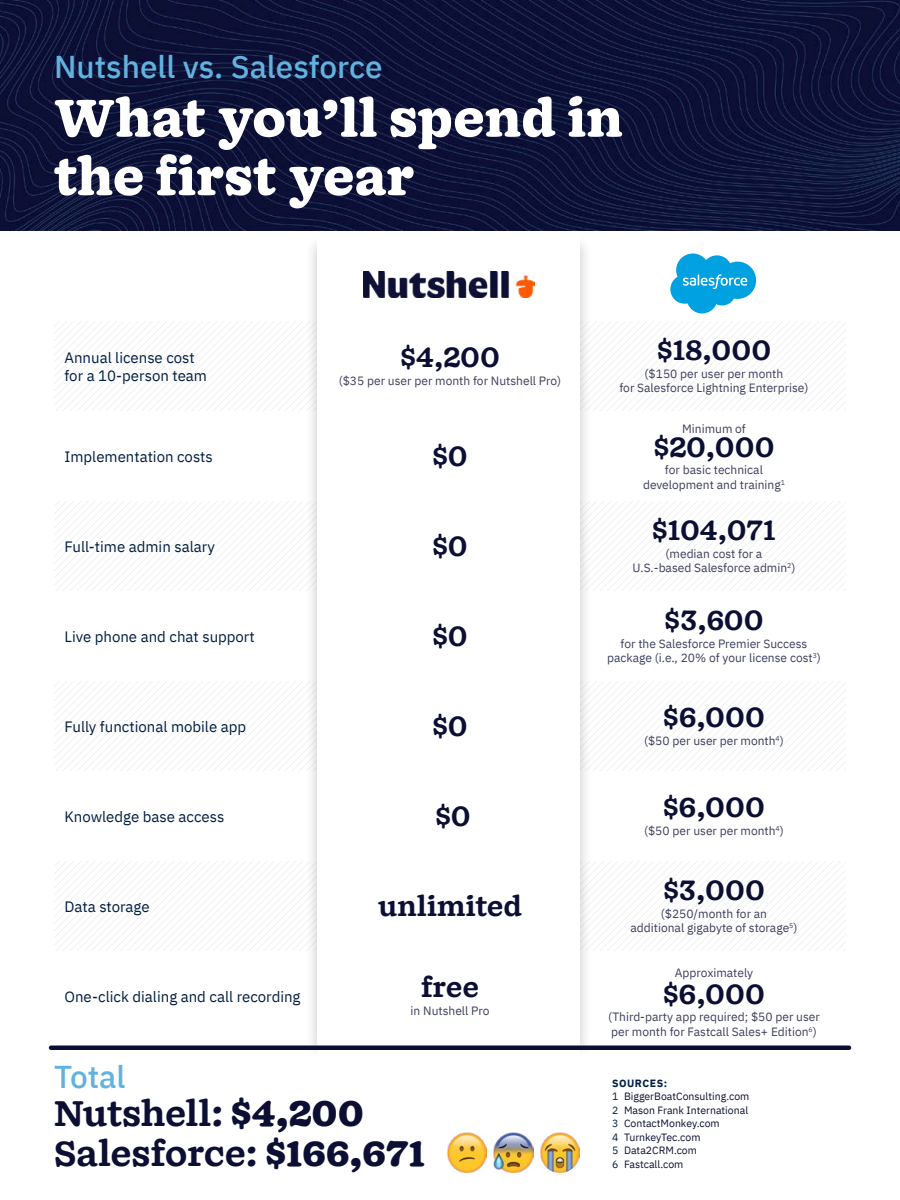
<style>
.page{position:relative;width:900px;height:1200px;background:#fff}
.page>*{position:absolute;margin:0;border:0;box-sizing:border-box;transform-origin:0 0}
.t1{font:700 50.25px/58.5px "Doyle";color:#fff}
.t2{font:500 34.5px/40.5px "Doyle";letter-spacing:-.005em;color:#0c0f33}
.t3{font:500 31.5px "IBM Plex Sans";color:#61b2de}
.t4{font:500 27px "Doyle";color:#0c0f33}
.t5{font:15px/18px "IBM Plex Sans";color:#001e42}
.t6{font:12px/14.4px "IBM Plex Sans";color:#3d3f5c;text-align:center}
.t7{font:10.5px/13.5px "IBM Plex Sans";color:#0c0f33}
.s1{font-weight:700}
.s2{font-weight:700;color:#001e42}
.s3{color:#001e42}
</style>
<div class="page">
<img style="left:0;top:0;width:900px;height:231px">
<div style="left:54px;top:501px;width:792px;height:90px;background:linear-gradient(to bottom,#fcfcfc,#fcfcfc)"></div>
<div style="left:54px;top:681px;width:792px;height:90px;background:linear-gradient(to bottom,#fcfcfc,#fcfcfc)"></div>
<div style="left:54px;top:861px;width:792px;height:90px;background:linear-gradient(to bottom,#fcfcfc,#fcfcfc)"></div>
<div style="left:54px;top:321px;width:792px;height:90px;background:linear-gradient(to bottom,#fcfcfc,#fcfcfc)"></div>
<div style="left:304px;top:233px;width:288px;height:827px;background:#000;opacity:.2"></div>
<div style="left:317px;top:246px;width:263px;height:801px;background:#fff"></div>
<img style="left:364px;top:272px;width:171px;height:25px">
<svg style="left:670px;top:254px;width:86px;height:59px"></svg>
<div style="left:317px;top:232px;width:263px;height:34px;background:#fff"></div>
<div style="left:317px;top:1022px;width:263px;height:43px;background:#fff"></div>
<hr style="left:51px;top:1046px;width:798px;height:4px;background:#0c0f33">
<img style="left:447px;top:1132px;width:40px;height:40px">
<img style="left:494px;top:1132px;width:39px;height:40px">
<img style="left:540px;top:1132px;width:40px;height:40px">
<h3 class="t3" style="left:54px;top:42px;width:330px">Nutshell vs. Salesforce</h3>
<h1 class="t1" style="left:54px;top:92px;width:571px">What you’ll spend in the first year</h1>
<p class="t5" style="left:64px;top:347px;width:144px">Annual license cost for a 10-person team</p>
<h3 class="t4" style="left:400px;top:340px;width:101px">$4,200</h3>
<p class="t6" style="left:339px;top:372px;width:224px">($35 per user per month for Nutshell Pro)</p>
<p class="t5" style="left:64px;top:446px;width:150px">Implementation costs</p>
<h3 class="t4" style="left:433px;top:439px;width:36px">$0</h3>
<p class="t5" style="left:64px;top:536px;width:152px">Full-time admin salary</p>
<h3 class="t4" style="left:433px;top:529px;width:36px">$0</h3>
<p class="t5" style="left:64px;top:626px;width:192px">Live phone and chat support</p>
<h3 class="t4" style="left:433px;top:619px;width:36px">$0</h3>
<h3 class="t4" style="left:657px;top:333px;width:115px">$18,000</h3>
<p class="t6" style="left:619px;top:365px;width:191px">($150 per user per month<br>for Salesforce Lightning Enterprise)</p>
<p class="t6" style="left:682px;top:420px;width:65px">Minimum of</p>
<h3 class="t4" style="left:654px;top:429px;width:122px">$20,000</h3>
<p class="t6" style="left:643px;top:462px;width:143px">for basic technical development and training<sup>1</sup></p>
<h3 class="t4" style="left:652px;top:513px;width:125px">$104,071</h3>
<p class="t6" style="left:633px;top:545px;width:164px">(median cost for a<br>U.S.-based Salesforce admin<sup>2</sup>)</p>
<h3 class="t4" style="left:665px;top:603px;width:100px">$3,600</h3>
<p class="t6" style="left:607px;top:635px;width:215px">for the Salesforce Premier Success package (i.e., 20% of your license cost<sup>3</sup>)</p>
<p class="t5" style="left:64px;top:716px;width:183px">Fully functional mobile app</p>
<h3 class="t4" style="left:433px;top:709px;width:36px">$0</h3>
<h3 class="t4" style="left:663px;top:700px;width:103px">$6,000</h3>
<p class="t6" style="left:644px;top:732px;width:141px">($50 per user per month<sup>4</sup>)</p>
<p class="t5" style="left:64px;top:806px;width:161px">Knowledge base access</p>
<h3 class="t4" style="left:436px;top:799px;width:36px">$0</h3>
<h3 class="t4" style="left:663px;top:790px;width:103px">$6,000</h3>
<p class="t6" style="left:644px;top:822px;width:141px">($50 per user per month<sup>4</sup>)</p>
<p class="t5" style="left:64px;top:896px;width:87px">Data storage</p>
<h3 class="t4" style="left:378px;top:889px;width:146px">unlimited</h3>
<p class="t5" style="left:64px;top:986px;width:238px">One-click dialing and call recording</p>
<h3 class="t4" style="left:421px;top:970px;width:59px">free</h3>
<p class="t6" style="left:411px;top:1002px;width:80px">in Nutshell Pro</p>
<h3 class="t3" style="left:54px;top:1052px;width:73px">Total</h3>
<h2 class="t2" style="left:54px;top:1094px;width:373px">Nutshell: <span class="s1">$4,200<br></span>Salesforce: <span class="s1">$166,671</span></h2>
<h3 class="t4" style="left:663px;top:873px;width:103px">$3,000</h3>
<p class="t6" style="left:631px;top:905px;width:168px">($250/month for an<br>additional gigabyte of storage<sup>5</sup>)</p>
<p class="t6" style="left:675px;top:964px;width:80px">Approximately</p>
<h3 class="t4" style="left:663px;top:976px;width:103px">$6,000</h3>
<p class="t6" style="left:608px;top:1009px;width:213px;text-align:left">(Third-party app required; $50 per user per month for Fastcall Sales+ Edition<sup>6</sup>)</p>
<p class="t7" style="left:612px;top:1075px;width:139px"><span class="s2">SOURCES:<br></span><span class="s3">1</span> BiggerBoatConsulting.com<br><span class="s3">2</span> Mason Frank International<br><span class="s3">3</span> ContactMonkey.com<br><span class="s3">4</span> TurnkeyTec.com<br><span class="s3">5</span> Data2CRM.com<br><span class="s3">6</span> Fastcall.com</p>
</div>
